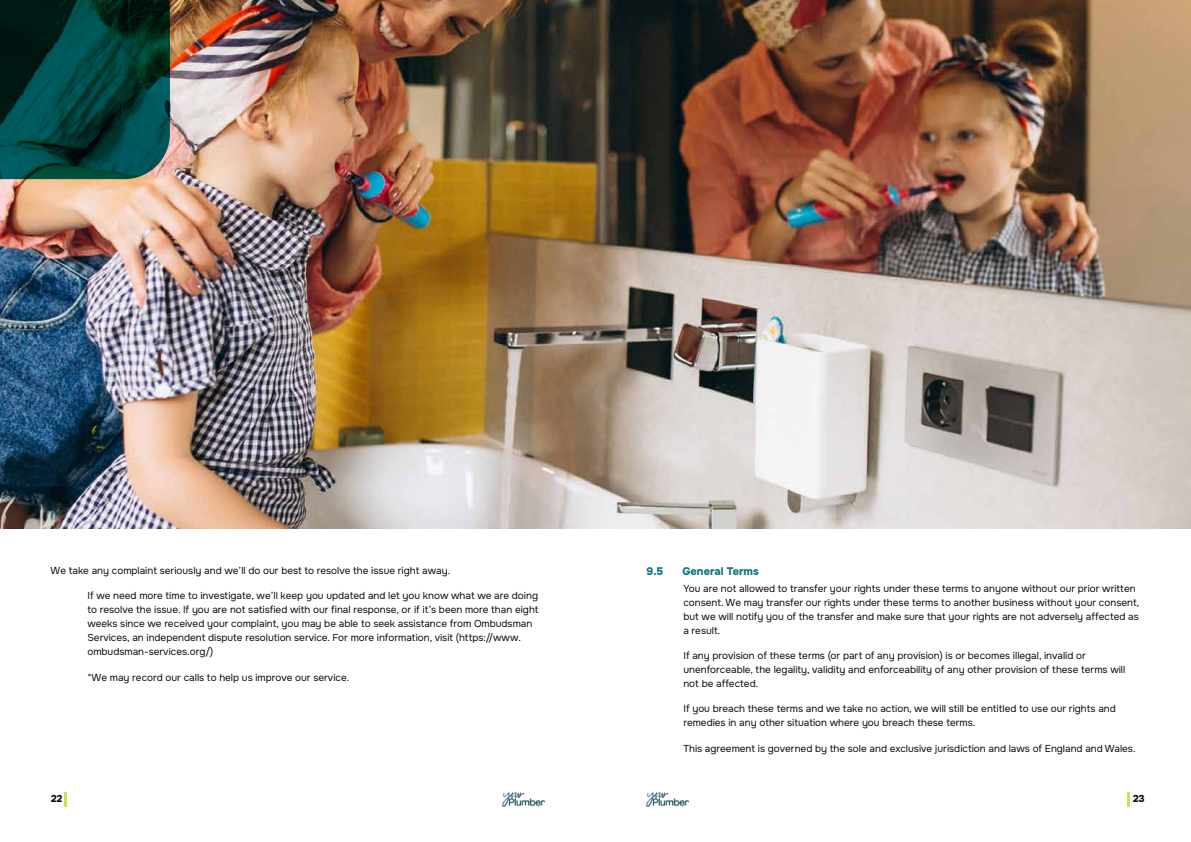
<style>
.page{position:relative;width:1191px;height:842px;background:#fff}
.page>*{position:absolute;margin:0;border:0;box-sizing:border-box;transform-origin:0 0}
.t1{font:800 11px "Onest";color:#0d777f}
.t2{font:10px/14px "Onest";color:#0d0d0d}
.t3{font:800 10px "Onest";color:#0d0d0d}
</style>
<div class="page">
<img style="left:0;top:0;width:1191px;height:529px">
<svg style="left:0;top:0;width:170px;height:179px;background:#033d39"></svg>
<hr style="left:64px;top:792px;width:3px;height:14px;background:#c5e552">
<hr style="left:1126px;top:792px;width:3px;height:14px;background:#c5e552">
<img style="left:502px;top:792px;width:42px;height:14px">
<img style="left:646px;top:792px;width:42px;height:14px">
<p class="t2" style="left:51px;top:564px;width:401px">We take any complaint seriously and we’ll do our best to resolve the issue right away.</p>
<p class="t2" style="left:87px;top:589px;width:453px">If we need more time to investigate, we’ll keep you updated and let you know what we are doing to resolve the issue. If you are not satisfied with our final response, or if it’s been more than eight weeks since we received your complaint, you may be able to seek assistance from Ombudsman Services, an independent dispute resolution service. For more information, visit (https://www. ombudsman-services.org/)</p>
<p class="t2" style="left:87px;top:670px;width:263px">*We may record our calls to help us improve our service.</p>
<p class="t1" style="left:646px;top:564px;width:18px">9.5</p>
<p class="t1" style="left:682px;top:564px;width:78px">General Terms</p>
<p class="t2" style="left:683px;top:581px;width:457px">You are not allowed to transfer your rights under these terms to anyone without our prior written consent. We may transfer our rights under these terms to another business without your consent, but we will notify you of the transfer and make sure that your rights are not adversely affected as a result.</p>
<p class="t2" style="left:683px;top:649px;width:443px">If any provision of these terms (or part of any provision) is or becomes illegal, invalid or unenforceable, the legality, validity and enforceability of any other provision of these terms will not be affected.</p>
<p class="t2" style="left:683px;top:702px;width:434px">If you breach these terms and we take no action, we will still be entitled to use our rights and remedies in any other situation where you breach these terms.</p>
<p class="t2" style="left:683px;top:741px;width:454px">This agreement is governed by the sole and exclusive jurisdiction and laws of England and Wales.</p>
<p class="t3" style="left:51px;top:792px;width:13px">22</p>
<p class="t3" style="left:1133px;top:792px;width:13px">23</p>
</div>
